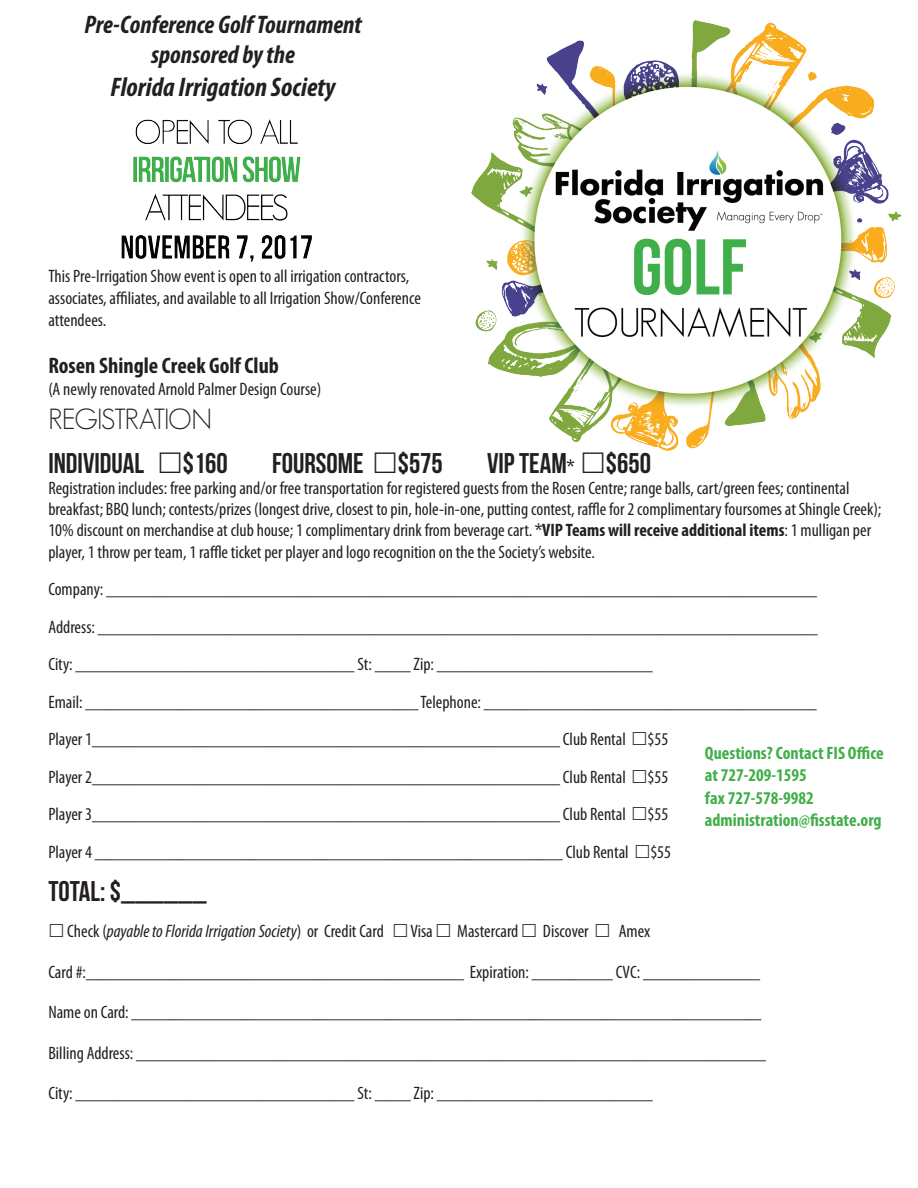
<style>
.page{position:relative;width:918px;height:1188px;background:#fff}
.page>*{position:absolute;margin:0;border:0;box-sizing:border-box;transform-origin:0 0}
.t1{font:28.5px "Bebas Neue";color:#231f20}
.t2{font:300 28.5px "Geosans";letter-spacing:-.05em;color:#231f20}
.t3{font:italic 700 condensed 27px "Myriad Pro";color:#231f20}
.t4{font:italic 700 condensed 25.5px/30.6px "Myriad Pro";color:#231f20;text-align:center}
.t5{font:700 condensed 22.5px "Myriad Pro";color:#231f20}
.t6{font:condensed 18px/37.5px "Myriad Pro";color:#231f20}
.t7{font:700 condensed 18px/22.5px "Myriad Pro";color:#40ae49}
.t8{font:italic condensed 18px "Myriad Pro";color:#231f20}
.s1{font-size:19.5px}
.s2{font-family:"Bebas Neue";font-stretch:normal}
.s3{font-weight:700}
.s4{font-style:normal}
</style>
<div class="page">
<img style="left:472px;top:20px;width:430px;height:430px">
<img style="left:121px;top:120px;width:191px;height:142px">
<h3 class="t4" style="left:84px;top:8px;width:279px">Pre-Conference Golf Tournament sponsored by the</h3>
<h2 class="t3" style="left:110px;top:70px;width:227px">Florida Irrigation Society</h2>
<p class="t6" style="left:48px;top:265px;width:374px;line-height:21.6px">This Pre-Irrigation Show event is open to all irrigation contractors, associates, affiliates, and available to all Irrigation Show/Conference attendees.</p>
<p class="t5" style="left:48px;top:352px;width:232px">Rosen Shingle Creek Golf Club</p>
<p class="t6" style="left:48px;top:370px;width:274px">(A newly renovated Arnold Palmer Design Course)</p>
<h1 class="t2" style="left:48px;top:403px;width:165px">REGISTRATION</h1>
<h1 class="t1" style="left:48px;top:447px;width:97px">INDIVIDUAL</h1>
<h1 class="t1" style="left:183px;top:447px;width:47px">$160</h1>
<h1 class="t1" style="left:272px;top:447px;width:172px">FOURSOME $575</h1>
<h1 class="t1" style="left:487px;top:447px;width:166px">VIP TEAM<span class="s1">*</span> $650</h1>
<p class="t6" style="left:48px;top:477px;width:835px;line-height:21.5px">Registration includes: free parking and/or free transportation for registered guests from the Rosen Centre; range balls, cart/green fees; continental breakfast; BBQ lunch; contests/prizes (longest drive, closest to pin, hole-in-one, putting contest, raffle for 2 complimentary foursomes at Shingle Creek); 10% discount on merchandise at club house; 1 complimentary drink from beverage cart. <span class="s2">*</span><span class="s3">VIP Teams will receive additional items</span>: 1 mulligan per player, 1 throw per team, 1 raffle ticket per player and logo recognition on the the Society’s website.</p>
<p class="t6" style="left:48px;top:570px;width:771px">Company: _______________________________________________________________________________ Address: ________________________________________________________________________________ City: _______________________________ St: ____ Zip: ________________________<br>Email: _____________________________________ Telephone: _____________________________________ Player 1____________________________________________________ Club Rental $55<br>Player 2____________________________________________________ Club Rental $55<br>Player 3____________________________________________________ Club Rental $55<br>Player 4 ____________________________________________________ Club Rental $55</p>
<h1 class="t1" style="left:48px;top:876px;width:160px">TOTAL: $______</h1>
<p class="t8" style="left:67px;top:920px;width:318px"><span class="s4">Check (</span>payable to Florida Irrigation Society<span class="s4">) or Credit Card</span></p>
<p class="t6" style="left:411px;top:912px;width:24px">Visa</p>
<p class="t6" style="left:457px;top:912px;width:63px">Mastercard</p>
<p class="t6" style="left:543px;top:912px;width:47px">Discover</p>
<p class="t6" style="left:619px;top:912px;width:33px">Amex</p>
<p class="t6" style="left:48px;top:953px;width:713px">Card #:__________________________________________ Expiration: _________ CVC: _____________</p>
<p class="t6" style="left:48px;top:993px;width:715px">Name on Card: ______________________________________________________________________</p>
<p class="t6" style="left:48px;top:1034px;width:719px">Billing Address: ______________________________________________________________________</p>
<p class="t6" style="left:48px;top:1074px;width:606px">City: _______________________________ St: ____ Zip: ________________________</p>
<p class="t7" style="left:705px;top:741px;width:180px">Questions? Contact FIS Office at 727-209-1595<br>fax 727-578-9982 administration@fisstate.org</p>
</div>
